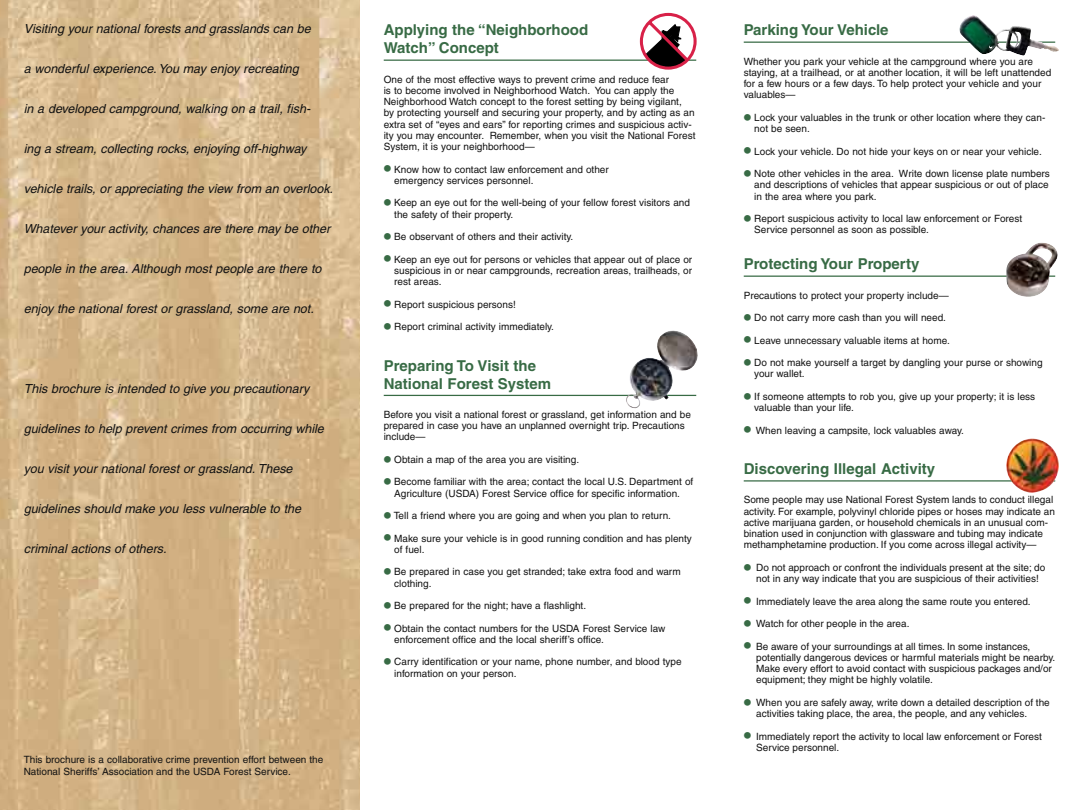
<style>
.page{position:relative;width:1080px;height:810px;background:#fff}
.page>*{position:absolute;margin:0;border:0;box-sizing:border-box;transform-origin:0 0}
.t1{font:700 15px/18px "Helvetica";color:#386b45}
.t2{font:italic 12.5px "Helvetica";color:#121212}
.t3{font:10px/11.2px "Helvetica";color:#121212}
.s1{font-size:21.25px;color:#386b45}
</style>
<div class="page">
<img style="left:0;top:0;width:360px;height:810px">
<hr style="left:744px;top:42px;width:311px;height:1px;background:#386b45">
<hr style="left:744px;top:276px;width:311px;height:1px;background:#386b45">
<hr style="left:744px;top:480px;width:311px;height:2px;background:#386b45">
<hr style="left:384px;top:60px;width:312px;height:1px;background:#386b45">
<hr style="left:384px;top:395px;width:312px;height:1px;background:#386b45">
<svg style="left:640px;top:13px;width:57px;height:57px"></svg>
<img style="left:624px;top:330px;width:74px;height:79px">
<img style="left:959px;top:15px;width:100px;height:41px">
<img style="left:1006px;top:242px;width:52px;height:55px">
<img style="left:1004px;top:438px;width:55px;height:55px">
<p class="t2" style="left:24px;top:22px;width:289px">Visiting your national forests and grasslands can be</p>
<p class="t2" style="left:24px;top:62px;width:277px">a wonderful experience. You may enjoy recreating</p>
<p class="t2" style="left:24px;top:102px;width:287px">in a developed campground, walking on a trail, fish-</p>
<p class="t2" style="left:24px;top:142px;width:284px">ing a stream, collecting rocks, enjoying off-highway</p>
<p class="t2" style="left:24px;top:182px;width:311px">vehicle trails, or appreciating the view from an overlook.</p>
<p class="t2" style="left:24px;top:222px;width:308px">Whatever your activity, chances are there may be other</p>
<p class="t2" style="left:24px;top:262px;width:299px">people in the area. Although most people are there to</p>
<p class="t2" style="left:24px;top:302px;width:292px">enjoy the national forest or grassland, some are not.</p>
<p class="t2" style="left:24px;top:382px;width:287px">This brochure is intended to give you precautionary</p>
<p class="t2" style="left:24px;top:422px;width:302px">guidelines to help prevent crimes from occurring while</p>
<p class="t2" style="left:24px;top:462px;width:270px">you visit your national forest or grassland. These</p>
<p class="t2" style="left:24px;top:502px;width:279px">guidelines should make you less vulnerable to the</p>
<p class="t2" style="left:24px;top:542px;width:144px">criminal actions of others.</p>
<p class="t3" style="left:24px;top:754px;width:301px">This brochure is a collaborative crime prevention effort between the<br>National Sheriffs’ Association and the USDA Forest Service.</p>
<h1 class="t1" style="left:384px;top:21px;width:206px">Applying the “Neighborhood<br>Watch” Concept</h1>
<p class="t3" style="left:384px;top:73px;width:313px">One of the most effective ways to prevent crime and reduce fear<br>is to become involved in Neighborhood Watch. You can apply the Neighborhood Watch concept to the forest setting by being vigilant,<br>by protecting yourself and securing your property, and by acting as an extra set of “eyes and ears” for reporting crimes and suspicious activ&shy;ity you may encounter. Remember, when you visit the National Forest System, it is your neighborhood—</p>
<p class="t3" style="left:394px;top:163px;width:216px;text-indent:-10px"><span class="s1">•</span> Know how to contact law enforcement and other emergency services personnel.</p>
<p class="t3" style="left:394px;top:197px;width:297px;text-indent:-10px"><span class="s1">•</span> Keep an eye out for the well-being of your fellow forest visitors and the safety of their property.</p>
<p class="t3" style="left:384px;top:231px;width:191px"><span class="s1">•</span> Be observant of others and their activity.</p>
<p class="t3" style="left:394px;top:253px;width:300px;text-align:justify;text-indent:-10px"><span class="s1">•</span> Keep an eye out for persons or vehicles that appear out of place or suspicious in or near campgrounds, recreation areas, trailheads, or rest areas.</p>
<p class="t3" style="left:384px;top:298px;width:134px"><span class="s1">•</span> Report suspicious persons!</p>
<p class="t3" style="left:384px;top:321px;width:172px"><span class="s1">•</span> Report criminal activity immediately.</p>
<h1 class="t1" style="left:384px;top:356px;width:169px">Preparing To Visit the<br>National Forest System</h1>
<p class="t3" style="left:384px;top:409px;width:309px">Before you visit a national forest or grassland, get information and be prepared in case you have an unplanned overnight trip. Precautions include—</p>
<p class="t3" style="left:384px;top:454px;width:197px"><span class="s1">•</span> Obtain a map of the area you are visiting.</p>
<p class="t3" style="left:384px;top:476px;width:311px;text-align:center"><span class="s1">•</span> Become familiar with the area; contact the local U.S. Department of<br>Agriculture (USDA) Forest Service office for specific information.</p>
<p class="t3" style="left:384px;top:510px;width:289px"><span class="s1">•</span> Tell a friend where you are going and when you plan to return.</p>
<p class="t3" style="left:394px;top:532px;width:299px;text-indent:-10px"><span class="s1">•</span> Make sure your vehicle is in good running condition and has plenty of fuel.</p>
<p class="t3" style="left:394px;top:566px;width:288px;text-indent:-10px"><span class="s1">•</span> Be prepared in case you get stranded; take extra food and warm clothing.</p>
<p class="t3" style="left:384px;top:600px;width:204px"><span class="s1">•</span> Be prepared for the night; have a flashlight.</p>
<p class="t3" style="left:394px;top:622px;width:273px;text-indent:-10px"><span class="s1">•</span> Obtain the contact numbers for the USDA Forest Service law enforcement office and the local sheriff’s office.</p>
<p class="t3" style="left:394px;top:656px;width:289px;text-indent:-10px"><span class="s1">•</span> Carry identification or your name, phone number, and blood type information on your person.</p>
<h1 class="t1" style="left:744px;top:21px;width:146px">Parking Your Vehicle</h1>
<p class="t3" style="left:744px;top:55px;width:309px">Whether you park your vehicle at the campground where you are staying, at a trailhead, or at another location, it will be left unattended for a few hours or a few days. To help protect your vehicle and your valuables—</p>
<p class="t3" style="left:754px;top:112px;width:293px;text-indent:-10px"><span class="s1">•</span> Lock your valuables in the trunk or other location where they can&shy;not be seen.</p>
<p class="t3" style="left:744px;top:145px;width:300px"><span class="s1">•</span> Lock your vehicle. Do not hide your keys on or near your vehicle.</p>
<p class="t3" style="left:754px;top:168px;width:297px;text-indent:-10px"><span class="s1">•</span> Note other vehicles in the area. Write down license plate numbers and descriptions of vehicles that appear suspicious or out of place in the area where you park.</p>
<p class="t3" style="left:754px;top:213px;width:270px;text-indent:-10px"><span class="s1">•</span> Report suspicious activity to local law enforcement or Forest<br>Service personnel as soon as possible.</p>
<h1 class="t1" style="left:744px;top:255px;width:177px">Protecting Your Property</h1>
<p class="t3" style="left:744px;top:289px;width:207px">Precautions to protect your property include—</p>
<p class="t3" style="left:744px;top:312px;width:204px"><span class="s1">•</span> Do not carry more cash than you will need.</p>
<p class="t3" style="left:744px;top:334px;width:208px"><span class="s1">•</span> Leave unnecessary valuable items at home.</p>
<p class="t3" style="left:754px;top:357px;width:290px;text-indent:-10px"><span class="s1">•</span> Do not make yourself a target by dangling your purse or showing your wallet.</p>
<p class="t3" style="left:754px;top:391px;width:283px;text-indent:-10px"><span class="s1">•</span> If someone attempts to rob you, give up your property; it is less valuable than your life.</p>
<p class="t3" style="left:744px;top:424px;width:222px"><span class="s1">•</span> When leaving a campsite, lock valuables away.</p>
<h1 class="t1" style="left:744px;top:460px;width:193px">Discovering Illegal Activity</h1>
<p class="t3" style="left:744px;top:494px;width:313px">Some people may use National Forest System lands to conduct illegal activity. For example, polyvinyl chloride pipes or hoses may indicate an active marijuana garden, or household chemicals in an unusual com&shy;bination used in conjunction with glassware and tubing may indicate methamphetamine production. If you come across illegal activity—</p>
<p class="t3" style="left:744px;top:562px;width:303px;text-align:center"><span class="s1">•</span> Do not approach or confront the individuals present at the site; do not in any way indicate that you are suspicious of their activities!</p>
<p class="t3" style="left:744px;top:595px;width:288px"><span class="s1">•</span> Immediately leave the area along the same route you entered.</p>
<p class="t3" style="left:744px;top:618px;width:167px"><span class="s1">•</span> Watch for other people in the area.</p>
<p class="t3" style="left:756px;top:640px;width:301px;text-indent:-12px"><span class="s1">•</span> Be aware of your surroundings at all times. In some instances, potentially dangerous devices or harmful materials might be nearby.<br>Make every effort to avoid contact with suspicious packages and/or equipment; they might be highly volatile.</p>
<p class="t3" style="left:756px;top:697px;width:295px;text-indent:-12px"><span class="s1">•</span> When you are safely away, write down a detailed description of the activities taking place, the area, the people, and any vehicles.</p>
<p class="t3" style="left:756px;top:730px;width:287px;text-indent:-12px"><span class="s1">•</span> Immediately report the activity to local law enforcement or Forest<br>Service personnel.</p>
</div>
